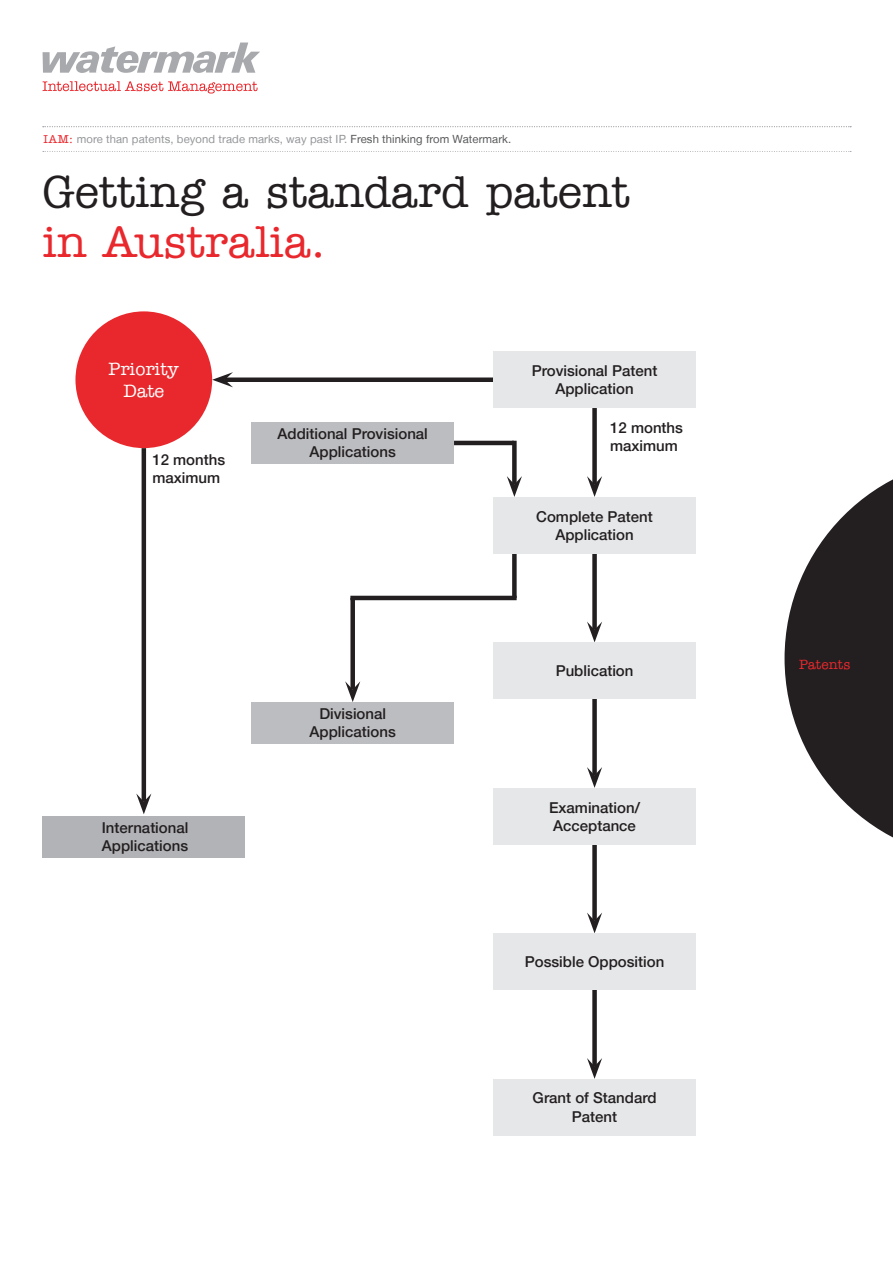
<style>
.page{position:relative;width:893px;height:1263px;background:#fff}
.page>*{position:absolute;margin:0;border:0;box-sizing:border-box;transform-origin:0 0}
.t1{font:500 45px/49.5px "American Typewriter";color:#231f20}
.t2{font:500 18px/21.6px "American Typewriter";color:#fff;text-align:center}
.t3{font:500 15px/18px "Helvetica Neue LT";color:#231f20;text-align:center}
.t4{font:500 13.5px "American Typewriter";letter-spacing:.01em;color:#e9282d}
.t5{font:11.25px "Helvetica Neue LT";letter-spacing:.01em;color:#939598}
.s1{font-family:"American Typewriter";font-weight:500;font-size:11.7px;color:#e9282d}
.s2{color:#57585a}
.s3{color:#e9282d}
</style>
<div class="page">
<svg style="left:43px;top:151px;width:808px;height:1px"></svg>
<svg style="left:784px;top:479px;width:109px;height:359px"></svg>
<svg style="left:43px;top:43px;width:217px;height:30px"></svg>
<svg style="left:43px;top:81px;width:215px;height:13px"></svg>
<svg style="left:43px;top:126px;width:808px;height:1px"></svg>
<hr style="left:454px;top:441px;width:60px;height:4px;background:#231f20">
<div style="left:225px;top:377px;width:268px;height:5px;background:#231f20"></div>
<svg style="left:212px;top:372px;width:21px;height:15px"></svg>
<div style="left:512px;top:441px;width:5px;height:43px;background:#231f20"></div>
<svg style="left:507px;top:476px;width:15px;height:21px"></svg>
<div style="left:350px;top:598px;width:5px;height:91px;background:#231f20"></div>
<svg style="left:345px;top:681px;width:15px;height:21px"></svg>
<div style="left:592px;top:408px;width:5px;height:76px;background:#231f20"></div>
<svg style="left:587px;top:476px;width:15px;height:21px"></svg>
<hr style="left:142px;top:448px;width:4px;height:354px;background:#231f20">
<svg style="left:136px;top:793px;width:15px;height:21px"></svg>
<div style="left:512px;top:553px;width:5px;height:45px;background:#231f20"></div>
<div style="left:251px;top:422px;width:203px;height:41px;background:#bcbdc0"></div>
<div style="left:43px;top:816px;width:202px;height:41px;background:#b2b3b7"></div>
<div style="left:493px;top:351px;width:203px;height:57px;background:#e6e7e9"></div>
<div style="left:75px;top:311px;width:137px;height:137px;background:#e9282d;border-radius:50%"></div>
<div style="left:592px;top:553px;width:5px;height:77px;background:#231f20"></div>
<svg style="left:587px;top:622px;width:15px;height:20px"></svg>
<div style="left:493px;top:497px;width:203px;height:56px;background:#e6e7e9"></div>
<div style="left:592px;top:699px;width:5px;height:76px;background:#231f20"></div>
<svg style="left:587px;top:767px;width:15px;height:21px"></svg>
<div style="left:493px;top:642px;width:203px;height:57px;background:#e6e7e9"></div>
<div style="left:592px;top:844px;width:5px;height:77px;background:#231f20"></div>
<svg style="left:587px;top:912px;width:15px;height:21px"></svg>
<div style="left:493px;top:788px;width:203px;height:56px;background:#e6e7e9"></div>
<div style="left:592px;top:990px;width:5px;height:76px;background:#231f20"></div>
<svg style="left:587px;top:1058px;width:15px;height:21px"></svg>
<div style="left:493px;top:933px;width:203px;height:57px;background:#e6e7e9"></div>
<div style="left:493px;top:1079px;width:203px;height:56px;background:#e6e7e9"></div>
<div style="left:251px;top:702px;width:203px;height:41px;background:#bcbdc0"></div>
<hr style="left:350px;top:596px;width:167px;height:4px;background:#231f20">
<p class="t5" style="left:44px;top:132px;width:469px"><span class="s1">IAM:</span> more than patents, beyond trade marks, way past IP. <span class="s2">Fresh thinking from Watermark.</span></p>
<p class="t1" style="left:43px;top:168px;width:589px">Getting a standard patent <span class="s3">in Australia.</span></p>
<p class="t2" style="left:109px;top:358px;width:72px">Priority<br>Date</p>
<p class="t3" style="left:152px;top:451px;width:74px;text-align:left">12 months maximum</p>
<p class="t3" style="left:278px;top:425px;width:152px">Additional Provisional<br>Applications</p>
<p class="t3" style="left:102px;top:818px;width:88px;text-align:left">International<br>Applications</p>
<p class="t3" style="left:310px;top:705px;width:88px">Divisional<br>Applications</p>
<p class="t3" style="left:532px;top:362px;width:127px">Provisional Patent<br>Application</p>
<p class="t3" style="left:610px;top:419px;width:74px;text-align:left">12 months maximum</p>
<p class="t3" style="left:536px;top:507px;width:118px">Complete Patent<br>Application</p>
<p class="t3" style="left:556px;top:661px;width:79px">Publication</p>
<p class="t3" style="left:549px;top:798px;width:92px;text-align:left">Examination/<br>Acceptance</p>
<p class="t3" style="left:525px;top:952px;width:141px">Possible Opposition</p>
<p class="t3" style="left:533px;top:1089px;width:125px">Grant of Standard<br>Patent</p>
<p class="t4" style="left:799px;top:657px;width:53px">Patents</p>
</div>
